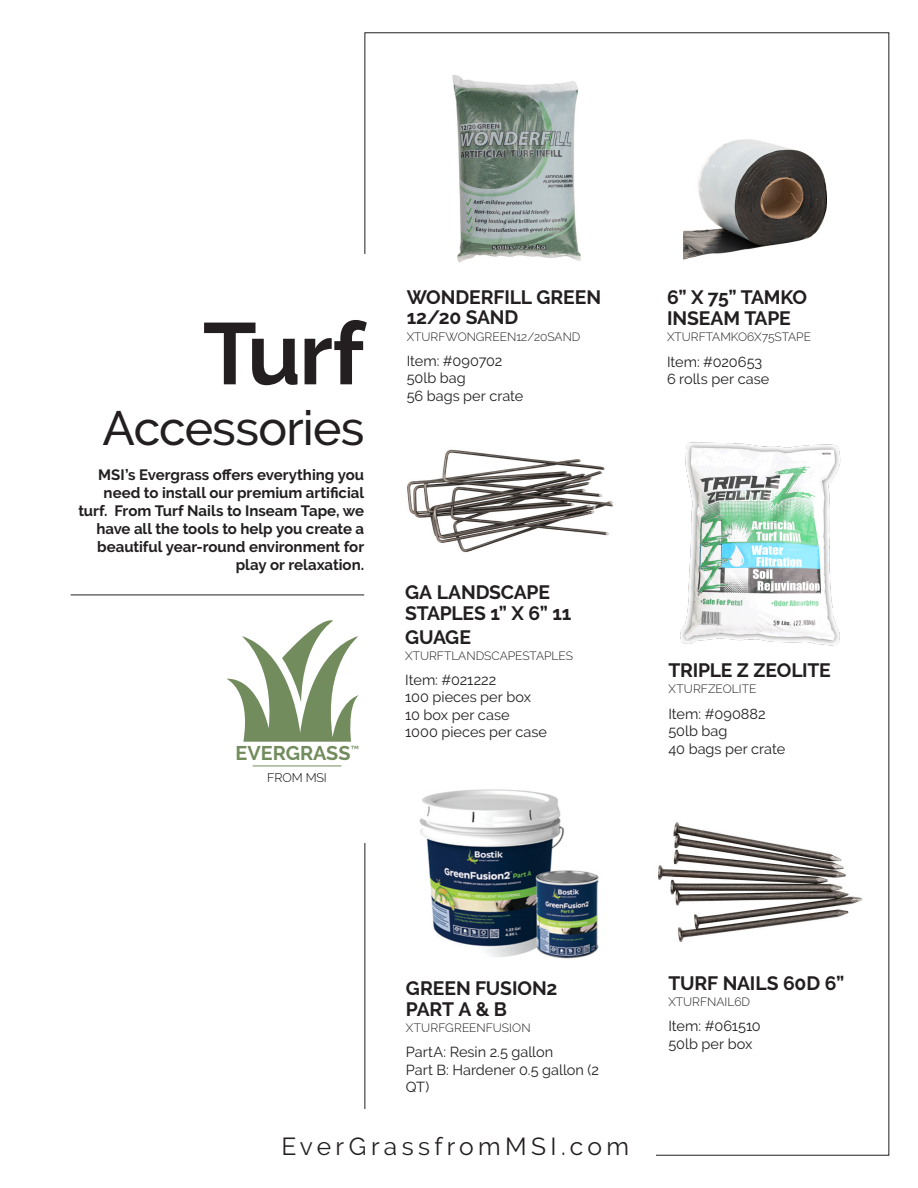
<style>
.page{position:relative;width:918px;height:1188px;background:#fff}
.page>*{position:absolute;margin:0;border:0;box-sizing:border-box;transform-origin:0 0}
.t1{font:700 87px "Raleway";color:#231f20}
.t2{font:500 48px "Raleway";letter-spacing:-.02em;color:#231f20}
.t3{font:24.6px "Raleway";letter-spacing:.175em;color:#231f20}
.t4{font:700 19.8px "Raleway";color:#728c5d}
.t5{font:700 19.35px/23.2px "Raleway";letter-spacing:-.01em;color:#231f20}
.t6{font:700 15px/18px "Raleway";color:#231f20;text-align:right}
.t7{font:14.55px/17.4px "Raleway";color:#231f20}
.t8{font:300 12.45px "Raleway";letter-spacing:-.01em;color:#050504}
.t9{font:300 12px "Raleway";color:#231f20}
</style>
<div class="page">
<img style="left:452px;top:75px;width:129px;height:188px">
<img style="left:419px;top:789px;width:180px;height:170px">
<img style="left:683px;top:139px;width:144px;height:121px">
<img style="left:407px;top:449px;width:207px;height:104px">
<img style="left:658px;top:822px;width:205px;height:120px">
<img style="left:680px;top:442px;width:161px;height:204px">
<svg style="left:226px;top:621px;width:133px;height:121px"></svg>
<hr style="left:253px;top:766px;width:88px;height:1px;background:#728c5d">
<hr style="left:71px;top:595px;width:293px;height:1px;background:#231f20">
<p class="t1" style="left:203px;top:304px;width:163px">Turf</p>
<p class="t2" style="left:103px;top:400px;width:263px">Accessories</p>
<p class="t6" style="left:78px;top:466px;width:287px">MSI’s Evergrass offers everything you need to install our premium artificial turf. From Turf Nails to Inseam Tape, we have all the tools to help you create a beautiful year-round environment for play or relaxation.</p>
<p class="t4" style="left:236px;top:742px;width:125px">EVERGRASS<sup>™</sup></p>
<p class="t8" style="left:267px;top:770px;width:61px">FROM MSI</p>
<p class="t5" style="left:407px;top:285px;width:196px">WONDERFILL GREEN</p>
<p class="t5" style="left:407px;top:306px;width:113px">12/20 SAND</p>
<p class="t9" style="left:407px;top:329px;width:175px">XTURFWONGREEN12/20SAND</p>
<p class="t7" style="left:407px;top:352px;width:97px">Item: #090702</p>
<p class="t7" style="left:407px;top:369px;width:61px">50lb bag</p>
<p class="t7" style="left:407px;top:387px;width:118px">56 bags per crate</p>
<p class="t5" style="left:405px;top:581px;width:146px">GA LANDSCAPE</p>
<p class="t5" style="left:405px;top:602px;width:168px">STAPLES 1” X 6” 11<br>GUAGE</p>
<p class="t9" style="left:405px;top:648px;width:169px">XTURFTLANDSCAPESTAPLES</p>
<p class="t7" style="left:405px;top:671px;width:93px">Item: #021222</p>
<p class="t7" style="left:405px;top:689px;width:127px">100 pieces per box</p>
<p class="t7" style="left:405px;top:706px;width:106px">10 box per case</p>
<p class="t7" style="left:405px;top:723px;width:143px">1000 pieces per case</p>
<p class="t5" style="left:667px;top:286px;width:142px">6” X 75” TAMKO</p>
<p class="t5" style="left:667px;top:307px;width:125px">INSEAM TAPE</p>
<p class="t9" style="left:667px;top:330px;width:146px">XTURFTAMKO6X75STAPE</p>
<p class="t7" style="left:667px;top:353px;width:97px">Item: #020653</p>
<p class="t7" style="left:667px;top:370px;width:104px">6 rolls per case</p>
<p class="t5" style="left:668px;top:659px;width:164px">TRIPLE Z ZEOLITE</p>
<p class="t9" style="left:668px;top:682px;width:90px">XTURFZEOLITE</p>
<p class="t7" style="left:668px;top:705px;width:99px">Item: #090882</p>
<p class="t7" style="left:668px;top:722px;width:61px">50lb bag</p>
<p class="t7" style="left:668px;top:740px;width:118px">40 bags per crate</p>
<p class="t5" style="left:406px;top:977px;width:153px">GREEN FUSION2</p>
<p class="t5" style="left:406px;top:998px;width:103px">PART A &amp; B</p>
<p class="t9" style="left:406px;top:1021px;width:126px">XTURFGREENFUSION</p>
<p class="t7" style="left:406px;top:1044px;width:149px">PartA: Resin 2.5 gallon</p>
<p class="t7" style="left:406px;top:1061px;width:195px">Part B: Hardener 0.5 gallon (2<br>QT)</p>
<p class="t3" style="left:282px;top:1132px;width:349px">EverGrassfromMSI.com</p>
<p class="t5" style="left:668px;top:972px;width:177px">TURF NAILS 60D 6”</p>
<p class="t9" style="left:668px;top:995px;width:83px">XTURFNAIL6D</p>
<p class="t7" style="left:668px;top:1018px;width:94px">Item: #061510</p>
<p class="t7" style="left:668px;top:1035px;width:86px">50lb per box</p>
</div>
